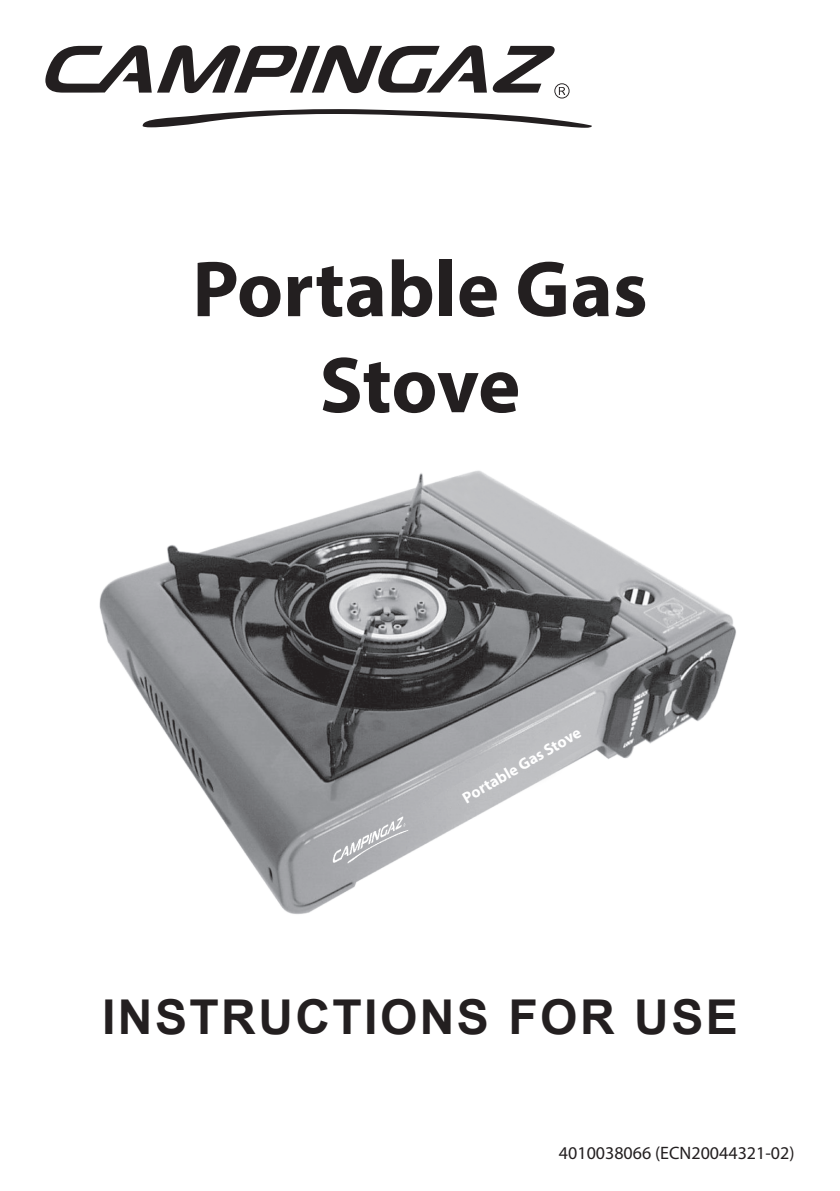
<style>
.page{position:relative;width:840px;height:1191px;background:#fff}
.page>*{position:absolute;margin:0;border:0;box-sizing:border-box;transform-origin:0 0}
.t1{font:700 80px/96px "Myriad Pro";color:#231f20;text-align:center}
.t2{font:700 48px "Arial";letter-spacing:.05em;color:#231f20}
.t3{font:18px "Myriad Pro";color:#231f20}
.t4{font:700 16px "Myriad Pro";color:#fff}
</style>
<div class="page">
<img style="left:99px;top:470px;width:637px;height:444px">
<svg style="left:142px;top:109px;width:449px;height:19px"></svg>
<svg style="left:45px;top:45px;width:441px;height:48px"></svg>
<svg style="left:492px;top:46px;width:77px;height:52px"></svg>
<h1 class="t1" style="left:192px;top:239px;width:456px">Portable Gas<br>Stove</h1>
<p class="t4" style="left:458px;top:789px;width:136px;rotate:-30deg">Portable Gas Stove</p>
<h2 class="t2" style="left:102px;top:985px;width:636px">INSTRUCTIONS FOR USE</h2>
<p class="t3" style="left:558px;top:1142px;width:237px">4010038066 (ECN20044321-02)</p>
</div>
